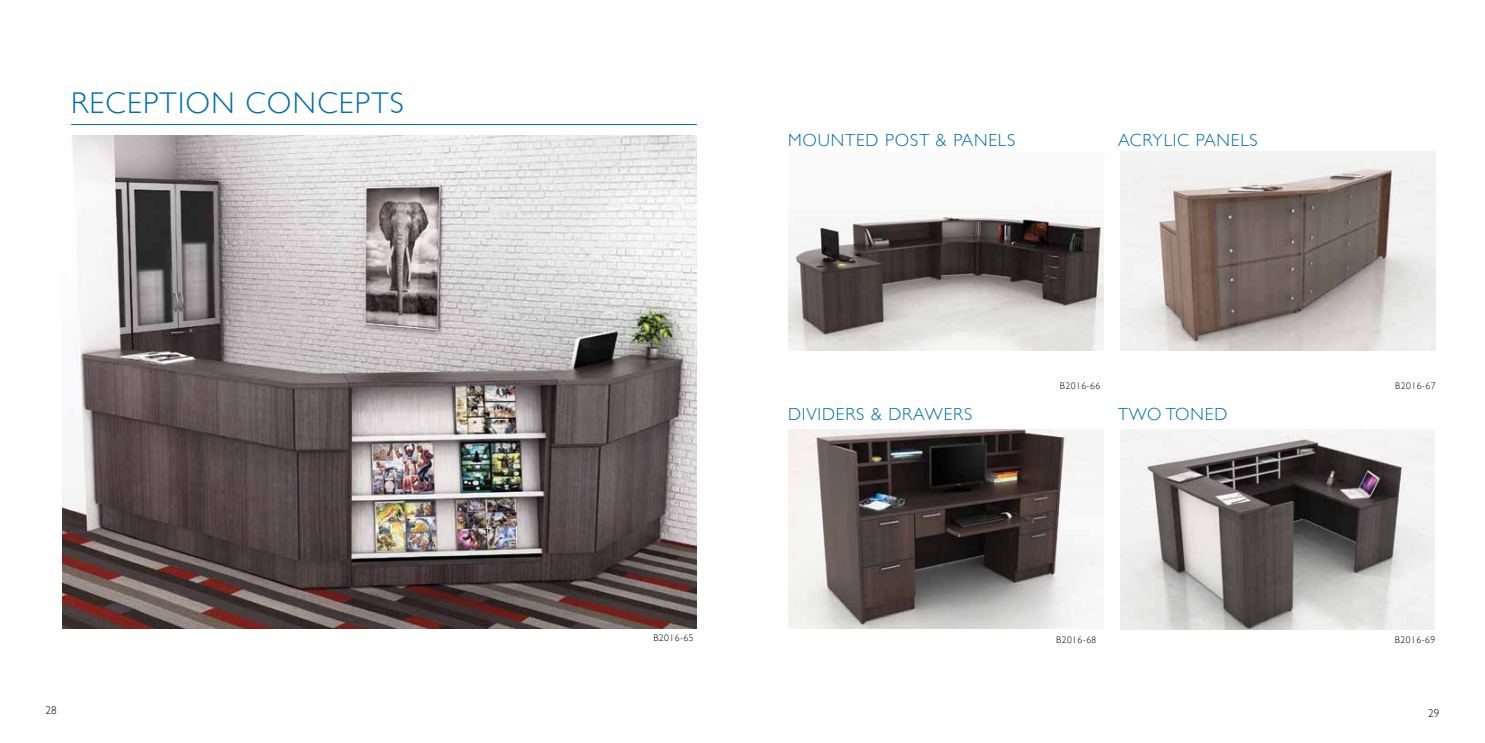
<style>
.page{position:relative;width:1485px;height:743px;background:#fff}
.page>*{position:absolute;margin:0;border:0;box-sizing:border-box;transform-origin:0 0}
.t1{font:300 30px "Gill Sans";letter-spacing:.04em;color:#006eab}
.t2{font:300 17.5px "Gill Sans";letter-spacing:.05em;color:#006eab}
.t3{font:300 11.25px "Gill Sans";color:#000}
.t4{font:300 9.62px "Gill Sans";letter-spacing:.05em;color:#000}
</style>
<div class="page">
<img style="left:62px;top:135px;width:635px;height:493px">
<img style="left:1121px;top:429px;width:314px;height:200px">
<img style="left:788px;top:429px;width:315px;height:199px">
<img style="left:1121px;top:151px;width:315px;height:199px">
<img style="left:788px;top:209px;width:315px;height:141px">
<hr style="left:71px;top:124px;width:626px;height:1px;background:#006eab">
<h1 class="t1" style="left:71px;top:85px;width:334px">RECEPTION CONCEPTS</h1>
<p class="t4" style="left:653px;top:631px;width:42px">B2016-65</p>
<p class="t2" style="left:788px;top:130px;width:229px">MOUNTED POST &amp; PANELS</p>
<p class="t2" style="left:1118px;top:130px;width:141px">ACRYLIC PANELS</p>
<p class="t4" style="left:1060px;top:380px;width:42px">B2016-66</p>
<p class="t4" style="left:1395px;top:380px;width:42px">B2016-67</p>
<p class="t2" style="left:788px;top:404px;width:186px">DIVIDERS &amp; DRAWERS</p>
<p class="t2" style="left:1118px;top:404px;width:111px">TWO TONED</p>
<p class="t4" style="left:1056px;top:633px;width:42px">B2016-68</p>
<p class="t4" style="left:1395px;top:633px;width:42px">B2016-69</p>
<p class="t3" style="left:45px;top:704px;width:13px">28</p>
<p class="t3" style="left:1428px;top:706px;width:13px">29</p>
</div>
